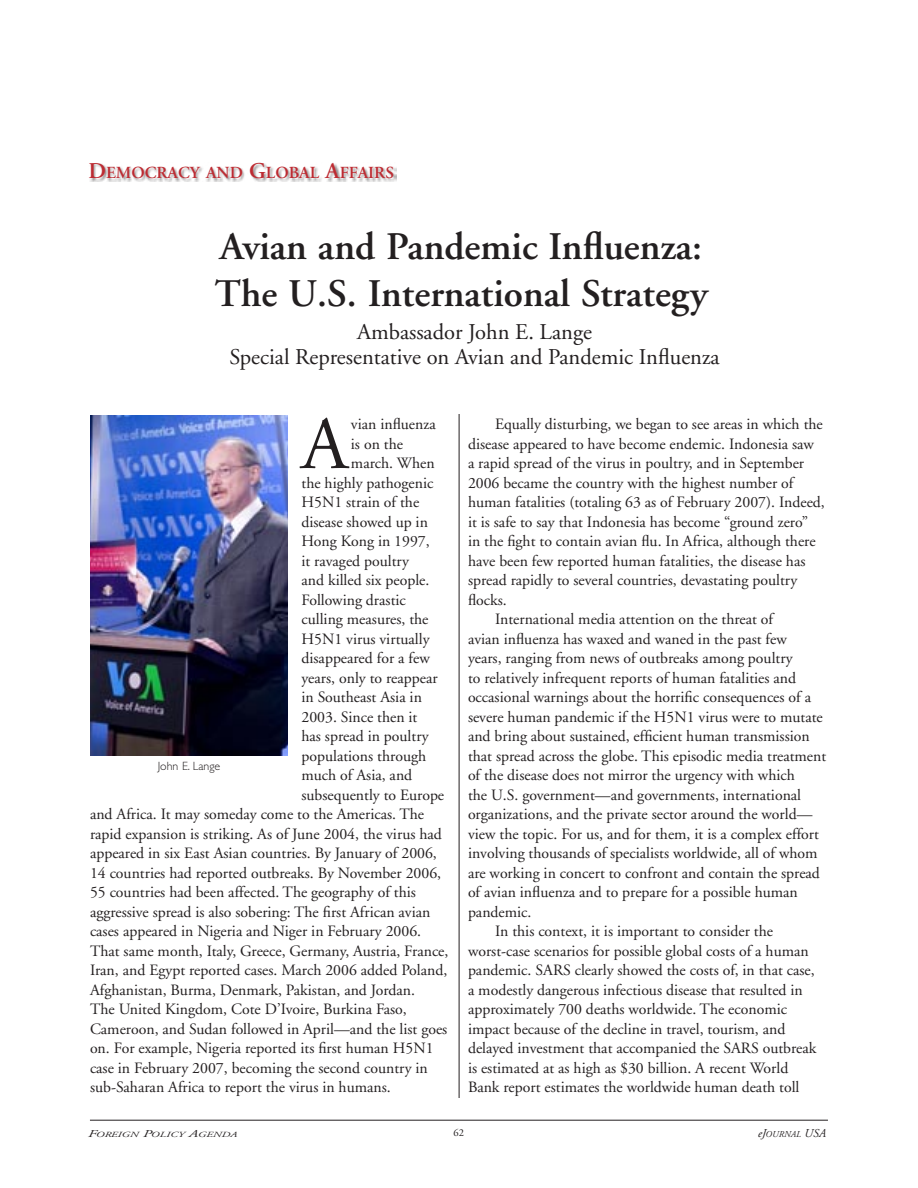
<style>
.page{position:relative;width:918px;height:1188px;background:#fff}
.page>*{position:absolute;margin:0;border:0;box-sizing:border-box;transform-origin:0 0}
.Main_text{font:74.55px "Adobe Garamond";color:#231f20}
.Article_Title{font:600 39px "Adobe Garamond";color:#231f20}
.Article_by_line{font:22.5px "Adobe Garamond";color:#231f20}
.t1{font:600 16.8px "Adobe Garamond";color:#bd2b32}
.Main_text-2{font:15.75px/19.5px "Adobe Garamond";color:#231f20}
.Captions{font:300 12px "Gill Sans";color:#231f20}
.t2{font:10.5px "Adobe Garamond";color:#231f20}
.t3{font:italic 9px "Adobe Garamond";color:#231f20}
.t4{font:italic 7.8px "Adobe Garamond";color:#231f20;scale:1.5 1}
.s1{font-size:22.5px}
.s2{font-size:10.5px}
.s3{font-size:12px}
</style>
<div class="page">
<hr style="left:90px;top:1120px;width:738px;height:1px;background:#231f20">
<hr style="left:459px;top:414px;width:1px;height:684px;background:#231f20">
<div style="left:88px;top:163px;width:309px;height:19px;background:#231f20;opacity:.5"></div>
<img style="left:90px;top:415px;width:198px;height:341px">
<p class="t1" style="left:88px;top:164px;width:307px"><span class="s1">D</span>EMOCRACY AND <span class="s1">G</span>LOBAL <span class="s1">A</span>FFAIRS</p>
<p class="Article_Title" style="left:220px;top:225px;width:484px">Avian and Pandemic Influenza:</p>
<p class="Article_Title" style="left:214px;top:272px;width:495px">The U.S. International Strategy</p>
<p class="Article_by_line" style="left:357px;top:319px;width:236px">Ambassador John E. Lange</p>
<p class="Article_by_line" style="left:229px;top:345px;width:492px">Special Representative on Avian and Pandemic Influenza</p>
<p class="Main_text" style="left:302px;top:405px;width:48px">A</p>
<p class="Main_text-2" style="left:351px;top:415px;width:86px">vian influenza</p>
<p class="Main_text-2" style="left:351px;top:434px;width:54px">is on the</p>
<p class="Main_text-2" style="left:351px;top:454px;width:85px">march. When</p>
<p class="Main_text-2" style="left:302px;top:473px;width:133px">the highly pathogenic</p>
<p class="Main_text-2" style="left:302px;top:493px;width:119px">H5N1 strain of the</p>
<p class="Main_text-2" style="left:302px;top:512px;width:128px">disease showed up in</p>
<p class="Main_text-2" style="left:302px;top:532px;width:130px">Hong Kong in 1997,</p>
<p class="Main_text-2" style="left:302px;top:551px;width:109px">it ravaged poultry</p>
<p class="Main_text-2" style="left:302px;top:571px;width:130px">and killed six people.</p>
<p class="Main_text-2" style="left:302px;top:590px;width:106px">Following drastic</p>
<p class="Main_text-2" style="left:302px;top:610px;width:129px">culling measures, the</p>
<p class="Main_text-2" style="left:302px;top:629px;width:130px">H5N1 virus virtually</p>
<p class="Main_text-2" style="left:302px;top:649px;width:130px">disappeared for a few</p>
<p class="Main_text-2" style="left:302px;top:668px;width:138px">years, only to reappear</p>
<p class="Main_text-2" style="left:302px;top:688px;width:122px">in Southeast Asia in</p>
<p class="Main_text-2" style="left:302px;top:707px;width:117px">2003. Since then it</p>
<p class="Main_text-2" style="left:302px;top:727px;width:129px">has spread in poultry</p>
<p class="Main_text-2" style="left:302px;top:746px;width:126px">populations through</p>
<p class="Main_text-2" style="left:302px;top:766px;width:112px">much of Asia, and</p>
<p class="Main_text-2" style="left:302px;top:785px;width:144px">subsequently to Europe</p>
<p class="Main_text-2" style="left:90px;top:805px;width:336px">and Africa. It may someday come to the Americas. The</p>
<p class="Main_text-2" style="left:90px;top:824px;width:353px">rapid expansion is striking. As of June 2004, the virus had</p>
<p class="Main_text-2" style="left:90px;top:844px;width:348px">appeared in six East Asian countries. By January of 2006,</p>
<p class="Main_text-2" style="left:90px;top:863px;width:353px">14 countries had reported outbreaks. By November 2006,</p>
<p class="Main_text-2" style="left:90px;top:883px;width:328px">55 countries had been affected. The geography of this</p>
<p class="Main_text-2" style="left:90px;top:902px;width:342px">aggressive spread is also sobering: The first African avian</p>
<p class="Main_text-2" style="left:90px;top:922px;width:333px">cases appeared in Nigeria and Niger in February 2006.</p>
<p class="Main_text-2" style="left:90px;top:941px;width:360px">That same month, Italy, Greece, Germany, Austria, France,</p>
<p class="Main_text-2" style="left:90px;top:961px;width:359px">Iran, and Egypt reported cases. March 2006 added Poland,</p>
<p class="Main_text-2" style="left:90px;top:980px;width:327px">Afghanistan, Burma, Denmark, Pakistan, and Jordan.</p>
<p class="Main_text-2" style="left:90px;top:1000px;width:318px">The United Kingdom, Cote D’Ivoire, Burkina Faso,</p>
<p class="Main_text-2" style="left:90px;top:1019px;width:359px">Cameroon, and Sudan followed in April—and the list goes</p>
<p class="Main_text-2" style="left:90px;top:1039px;width:345px">on. For example, Nigeria reported its first human H5N1</p>
<p class="Main_text-2" style="left:90px;top:1058px;width:339px">case in February 2007, becoming the second country in</p>
<p class="Main_text-2" style="left:90px;top:1078px;width:302px">sub-Saharan Africa to report the virus in humans.</p>
<p class="Captions" style="left:158px;top:759px;width:64px">John E. Lange</p>
<p class="Main_text-2" style="left:468px;top:415px;width:358px;text-indent:27px">Equally disturbing, we began to see areas in which the disease appeared to have become endemic. Indonesia saw<br>a rapid spread of the virus in poultry, and in September 2006 became the country with the highest number of human fatalities (totaling 63 as of February 2007). Indeed, it is safe to say that Indonesia has become “ground zero”<br>in the fight to contain avian flu. In Africa, although there have been few reported human fatalities, the disease has spread rapidly to several countries, devastating poultry flocks.</p>
<p class="Main_text-2" style="left:468px;top:610px;width:360px;text-indent:27px">International media attention on the threat of<br>avian influenza has waxed and waned in the past few<br>years, ranging from news of outbreaks among poultry<br>to relatively infrequent reports of human fatalities and occasional warnings about the horrific consequences of a severe human pandemic if the H5N1 virus were to mutate and bring about sustained, efficient human transmission that spread across the globe. This episodic media treatment of the disease does not mirror the urgency with which<br>the U.S. government—and governments, international organizations, and the private sector around the world— view the topic. For us, and for them, it is a complex effort involving thousands of specialists worldwide, all of whom are working in concert to confront and contain the spread of avian influenza and to prepare for a possible human pandemic.</p>
<p class="Main_text-2" style="left:468px;top:922px;width:350px;text-indent:27px">In this context, it is important to consider the worst-case scenarios for possible global costs of a human pandemic. SARS clearly showed the costs of, in that case, a modestly dangerous infectious disease that resulted in approximately 700 deaths worldwide. The economic impact because of the decline in travel, tourism, and delayed investment that accompanied the SARS outbreak is estimated at as high as $30 billion. A recent World Bank report estimates the worldwide human death toll</p>
<p class="t4" style="left:87px;top:1130px;width:101px"><span class="s2">F</span>OREIGN <span class="s2">P</span>OLICY <span class="s2">A</span>GENDA</p>
<p class="t2" style="left:454px;top:1127px;width:12px">62</p>
<p class="t3" style="left:758px;top:1130px;width:70px"><span class="s3">eJ</span>OURNAL <span class="s3">USA</span></p>
</div>
